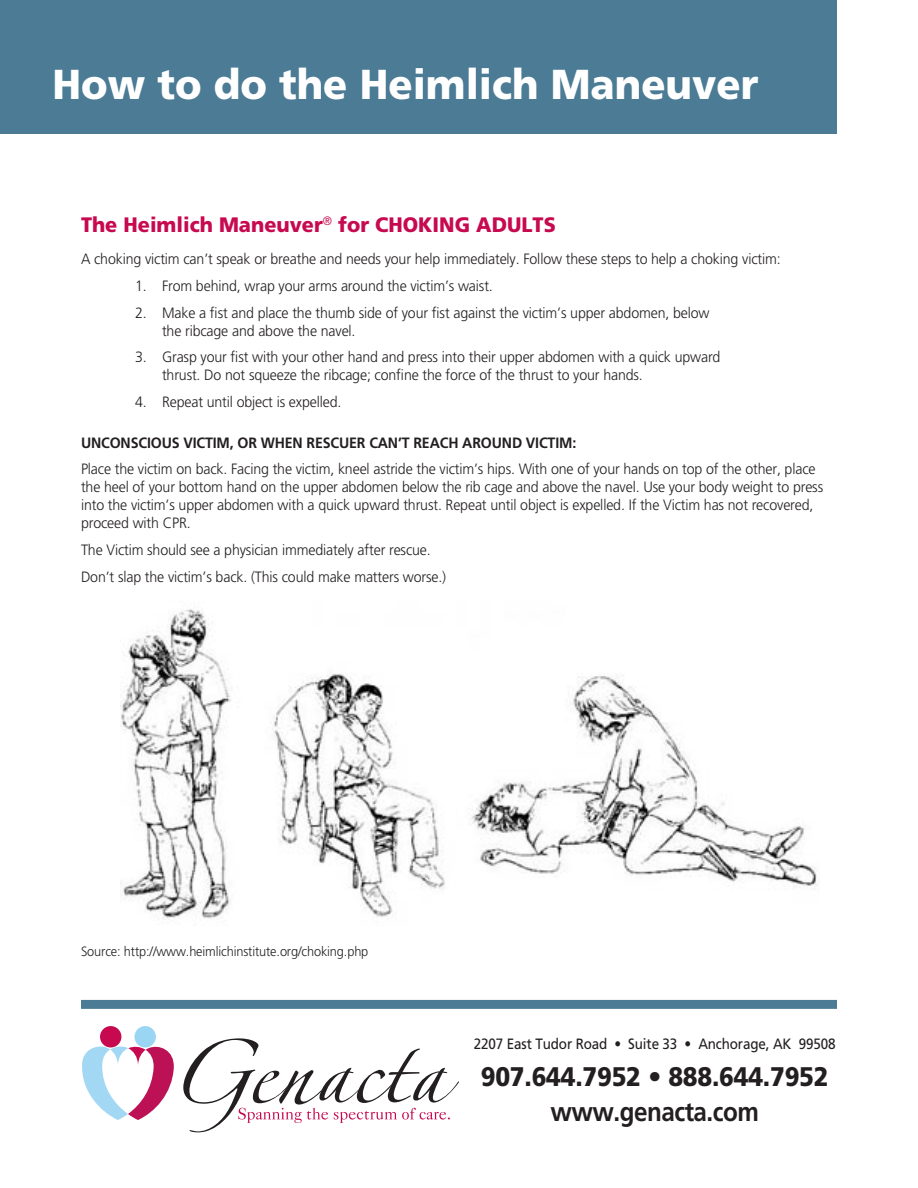
<style>
.page{position:relative;width:918px;height:1188px;background:#fff}
.page>*{position:absolute;margin:0;border:0;box-sizing:border-box;transform-origin:0 0}
.t1{font:900 41.85px "Frutiger";color:#fff;scale:.95 1}
.t2{font:900 26.85px "Frutiger";letter-spacing:-.01em;color:#231f20;scale:.9 1}
.t3{font:700 26.85px "Frutiger";letter-spacing:-.02em;color:#231f20;scale:.9 1}
.Genacta_Subtitle{font:900 20.85px "Frutiger";color:#c7094f;scale:.95 1}
.Body_Text_Bullet___L{font:300 15px/18px "Frutiger";letter-spacing:-.01em;color:#231f20;scale:.95 1}
.Body_Text_Indented{font:300 15px/18px "Frutiger";letter-spacing:-.01em;color:#231f20;scale:.95 1}
.Body_Text_Bullet___L-2{font:700 15px "Frutiger";letter-spacing:-.01em;color:#231f20;scale:.95 1}
.t4{font:15px "Frutiger";letter-spacing:-.01em;color:#231f20;scale:.9 1}
.Body_Text_Bullet___L-3{font:300 13.5px "Frutiger";letter-spacing:-.01em;color:#231f20;scale:.95 1}
</style>
<div class="page">
<div style="left:81px;top:1000px;width:756px;height:9px;background:#4b7b95"></div>
<svg style="left:82px;top:1044px;width:92px;height:76px"></svg>
<div style="left:100px;top:1026px;width:21px;height:22px;background:#c7094f;border-radius:50%"></div>
<div style="left:134px;top:1026px;width:22px;height:22px;background:#9ad5f4;border-radius:50%"></div>
<svg style="left:183px;top:1038px;width:276px;height:94px"></svg>
<div style="left:0;top:0;width:837px;height:134px;background:#4b7b95"></div>
<img style="left:120px;top:609px;width:697px;height:311px">
<p class="t1" style="left:52px;top:59px;width:745px">How to do the Heimlich Maneuver</p>
<p class="Genacta_Subtitle" style="left:81px;top:213px;width:501px">The Heimlich Maneuver<sup>®</sup> for CHOKING ADULTS</p>
<p class="Body_Text_Bullet___L" style="left:81px;top:250px;width:738px">A choking victim can’t speak or breathe and needs your help immediately. Follow these steps to help a choking victim:</p>
<p class="Body_Text_Indented" style="left:135px;top:276px;width:378px">1. From behind, wrap your arms around the victim’s waist.</p>
<p class="Body_Text_Indented" style="left:162px;top:303px;width:578px;text-indent:-27px">2. Make a fist and place the thumb side of your fist against the victim’s upper abdomen, below the ribcage and above the navel.</p>
<p class="Body_Text_Indented" style="left:162px;top:348px;width:589px;text-indent:-27px">3. Grasp your fist with your other hand and press into their upper abdomen with a quick upward thrust. Do not squeeze the ribcage; confine the force of the thrust to your hands.</p>
<p class="Body_Text_Indented" style="left:135px;top:393px;width:219px">4. Repeat until object is expelled.</p>
<p class="Body_Text_Bullet___L-2" style="left:81px;top:434px;width:523px">UNCONSCIOUS VICTIM, OR WHEN RESCUER CAN’T REACH AROUND VICTIM:</p>
<p class="Body_Text_Bullet___L" style="left:81px;top:460px;width:783px">Place the victim on back. Facing the victim, kneel astride the victim’s hips. With one of your hands on top of the other, place the heel of your bottom hand on the upper abdomen below the rib cage and above the navel. Use your body weight to press into the victim’s upper abdomen with a quick upward thrust. Repeat until object is expelled. If the Victim has not recovered, proceed with CPR.</p>
<p class="Body_Text_Bullet___L" style="left:81px;top:541px;width:370px">The Victim should see a physician immediately after rescue.</p>
<p class="Body_Text_Bullet___L" style="left:81px;top:568px;width:386px">Don’t slap the victim’s back. (This could make matters worse.)</p>
<p class="Body_Text_Bullet___L-3" style="left:81px;top:943px;width:304px">Source: http://www.heimlichinstitute.org/choking.php</p>
<p class="t4" style="left:474px;top:1035px;width:403px">2207 East Tudor Road • Suite 33 • Anchorage, AK 99508</p>
<p class="t2" style="left:481px;top:1061px;width:388px">907.644.7952 • 888.644.7952</p>
<p class="t3" style="left:551px;top:1095px;width:233px">www.genacta.com</p>
</div>
